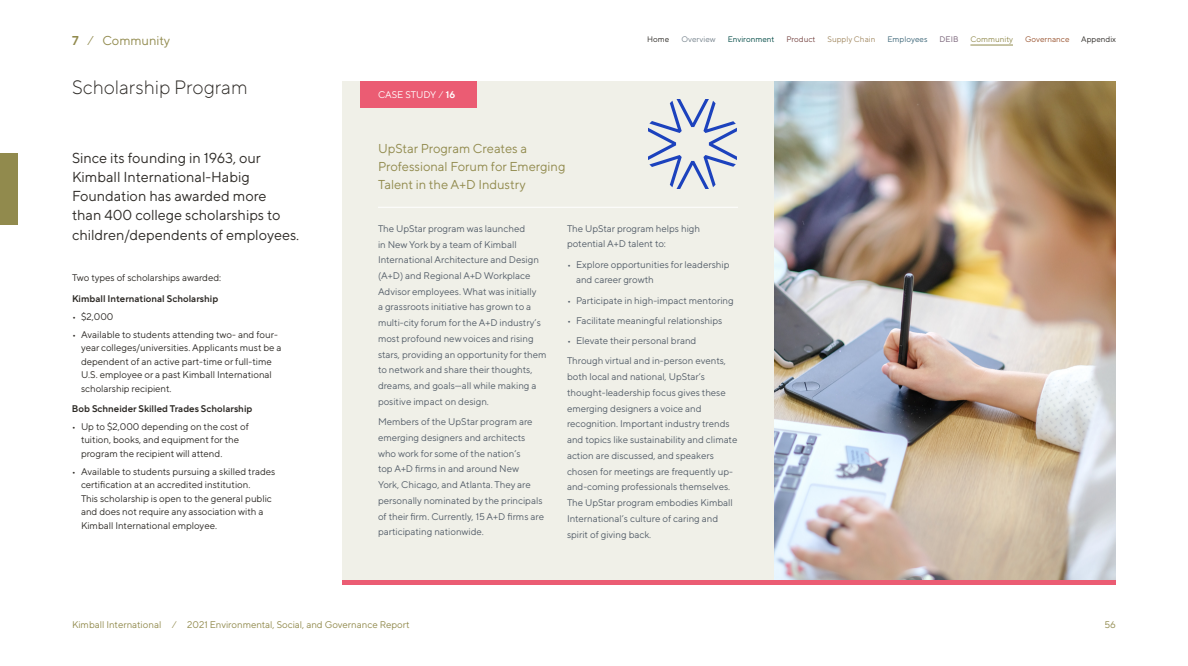
<style>
.page{position:relative;width:1188px;height:666px;background:#fff}
.page>*{position:absolute;margin:0;border:0;box-sizing:border-box;transform-origin:0 0}
.t1{font:300 19.2px "TT Norms Pro";color:#2d2a26}
.t2{font:14.4px/19.1px "TT Norms Pro";color:#2d2a26}
.t3{font:12.8px/18px "TT Norms Pro";color:#918a4d}
.t4{font:9.6px/15.7px "TT Norms Pro";color:#545e69}
.t5{font:9.6px/13.5px "TT Norms Pro";color:#2d2a26}
.t6{font:9.6px "TT Norms Pro";color:#918a4d}
.t7{font:600 9.6px "TT Norms Pro";color:#2d2a26}
.t8{font:9.6px "TT Norms Pro";color:#fff}
.t9{font:8px "TT Norms Pro";letter-spacing:.005em;color:#2d2a26}
.t10{font:8px "TT Norms Pro";letter-spacing:.005em;color:#004a45}
.t11{font:8px "TT Norms Pro";letter-spacing:.005em;color:#a38a63}
.t12{font:8px "TT Norms Pro";letter-spacing:.005em;color:#995430}
.t13{font:8px "TT Norms Pro";letter-spacing:.005em;color:#3d6678}
.t14{font:8px "TT Norms Pro";letter-spacing:.005em;color:#918a4d}
.t15{font:8px "TT Norms Pro";letter-spacing:.005em;color:#75828c}
.t16{font:8px "TT Norms Pro";letter-spacing:.005em;color:#784745}
.t17{font:8px "TT Norms Pro";color:#705970}
.s1{font-weight:600}
</style>
<div class="page">
<hr style="left:970px;top:45px;width:43px;height:1px;background:#918a4d">
<div style="left:0;top:153px;width:18px;height:72px;background:#918a4d"></div>
<div style="left:342px;top:81px;width:432px;height:499px;background:#f0f0e8"></div>
<img style="left:774px;top:81px;width:342px;height:499px">
<div style="left:342px;top:580px;width:774px;height:5px;background:#eb5c73"></div>
<div style="left:360px;top:81px;width:117px;height:27px;background:#eb5c73"></div>
<hr style="left:378px;top:207px;width:360px;height:1px;background:#fff">
<svg style="left:648px;top:99px;width:89px;height:90px"></svg>
<h3 class="t3" style="left:72px;top:31px;width:100px"><span class="s1">7</span> ⁄ Community</h3>
<h1 class="t1" style="left:72px;top:74px;width:177px">Scholarship Program</h1>
<h2 class="t2" style="left:72px;top:147px;width:227px">Since its founding in 1963, our<br>Kimball International-Habig<br>Foundation has awarded more than 400 college scholarships to children/dependents of employees.</h2>
<p class="t5" style="left:72px;top:270px;width:151px">Two types of scholarships awarded:</p>
<p class="t7" style="left:72px;top:291px;width:148px">Kimball International Scholarship</p>
<p class="t5" style="left:72px;top:309px;width:43px">• $2,000</p>
<p class="t5" style="left:81px;top:327px;width:202px;text-indent:-9px">• Available to students attending two- and four&shy;year colleges/universities. Applicants must be a dependent of an active part-time or full-time U.S. employee or a past Kimball International scholarship recipient.</p>
<p class="t7" style="left:72px;top:401px;width:182px">Bob Schneider Skilled Trades Scholarship</p>
<p class="t5" style="left:81px;top:419px;width:169px;text-indent:-9px">• Up to $2,000 depending on the cost of tuition, books, and equipment for the program the recipient will attend.</p>
<p class="t5" style="left:81px;top:464px;width:196px;text-indent:-9px">• Available to students pursuing a skilled trades certification at an accredited institution.<br>This scholarship is open to the general public and does not require any association with a Kimball International employee.</p>
<p class="t8" style="left:378px;top:87px;width:79px">CASE STUDY ⁄ <span class="s1">16</span></p>
<h3 class="t3" style="left:378px;top:139px;width:189px">UpStar Program Creates a<br>Professional Forum for Emerging<br>Talent in the A+D Industry</h3>
<p class="t9" style="left:647px;top:33px;width:24px">Home</p>
<p class="t15" style="left:681px;top:33px;width:36px">Overview</p>
<p class="t10" style="left:728px;top:33px;width:48px">Environment</p>
<p class="t16" style="left:786px;top:33px;width:31px">Product</p>
<p class="t11" style="left:828px;top:33px;width:49px">Supply Chain</p>
<p class="t13" style="left:887px;top:33px;width:41px">Employees</p>
<p class="t17" style="left:940px;top:33px;width:20px">DEIB</p>
<p class="t14" style="left:970px;top:33px;width:44px">Community</p>
<p class="t12" style="left:1025px;top:33px;width:46px">Governance</p>
<p class="t9" style="left:1081px;top:33px;width:36px">Appendix</p>
<p class="t4" style="left:378px;top:220px;width:170px">The UpStar program was launched<br>in New York by a team of Kimball International Architecture and Design (A+D) and Regional A+D Workplace Advisor employees. What was initially<br>a grassroots initiative has grown to a multi-city forum for the A+D industry’s most profound new voices and rising stars, providing an opportunity for them to network and share their thoughts, dreams, and goals—all while making a positive impact on design.</p>
<p class="t4" style="left:378px;top:413px;width:168px">Members of the UpStar program are emerging designers and architects who work for some of the nation’s<br>top A+D firms in and around New<br>York, Chicago, and Atlanta. They are personally nominated by the principals of their firm. Currently, 15 A+D firms are participating nationwide.</p>
<p class="t4" style="left:567px;top:220px;width:135px">The UpStar program helps high potential A+D talent to:</p>
<p class="t4" style="left:576px;top:256px;width:155px;text-indent:-9px">• Explore opportunities for leadership and career growth</p>
<p class="t4" style="left:567px;top:292px;width:168px">• Participate in high-impact mentoring</p>
<p class="t4" style="left:567px;top:312px;width:157px">• Facilitate meaningful relationships</p>
<p class="t4" style="left:567px;top:330px;width:161px;line-height:20.3px">• Elevate their personal brand<br>Through virtual and in-person events,</p>
<p class="t4" style="left:567px;top:368px;width:172px">both local and national, UpStar’s thought-leadership focus gives these emerging designers a voice and recognition. Important industry trends and topics like sustainability and climate action are discussed, and speakers chosen for meetings are frequently up&shy;and-coming professionals themselves.<br>The UpStar program embodies Kimball International’s culture of caring and spirit of giving back.</p>
<p class="t6" style="left:72px;top:617px;width:91px">Kimball International</p>
<p class="t6" style="left:173px;top:617px;width:3px">⁄</p>
<p class="t6" style="left:187px;top:617px;width:224px">2021 Environmental, Social, and Governance Report</p>
<p class="t6" style="left:1105px;top:617px;width:13px">56</p>
</div>
